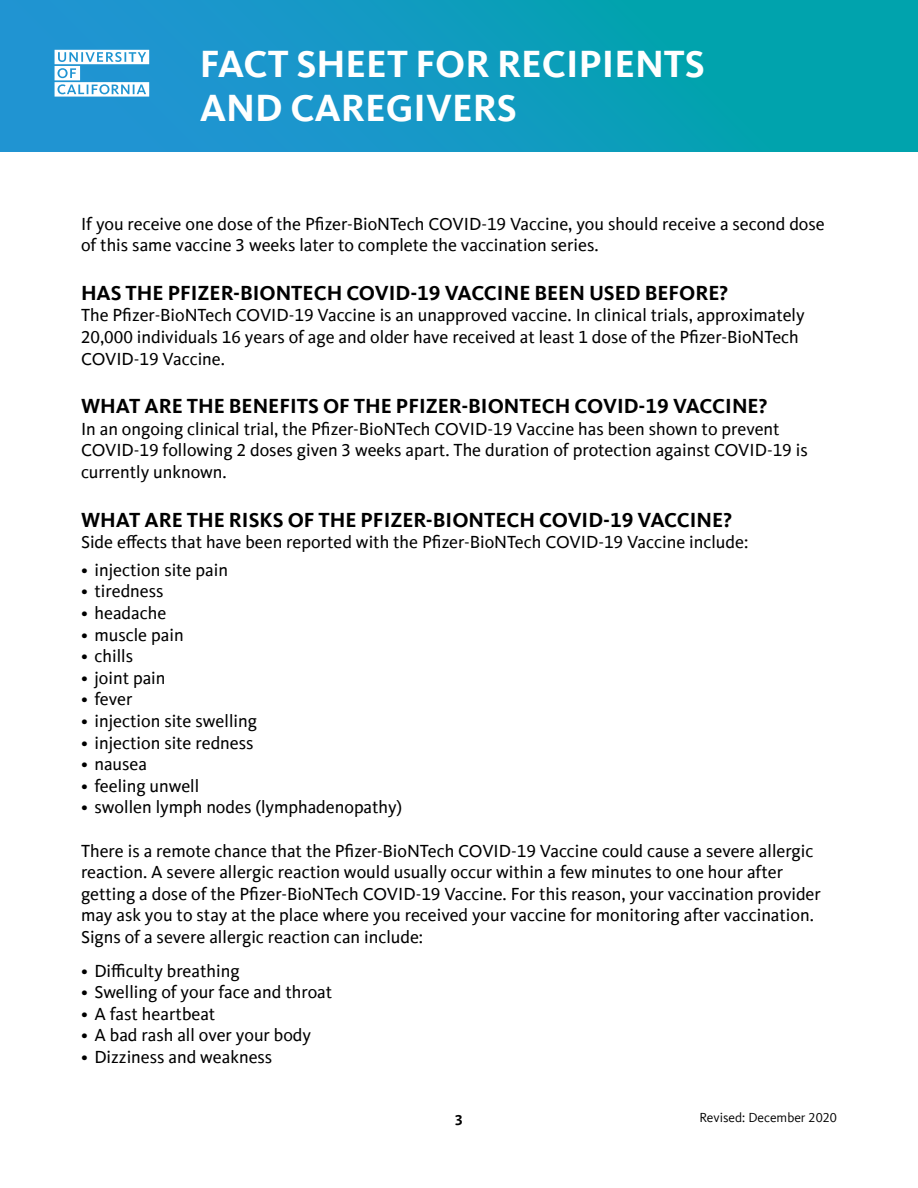
<style>
.page{position:relative;width:918px;height:1188px;background:#fff}
.page>*{position:absolute;margin:0;border:0;box-sizing:border-box;transform-origin:0 0}
.t1{font:700 39px "Kievit Offc Pro";color:#fff}
.CAPS_H1{font:700 21px "Kievit Offc Pro";color:#000}
.t2{font:18px/21.6px "Kievit Offc Pro";color:#000}
.t3{font:700 15px "Kievit Offc Pro";color:#000}
.t4{font:13.5px "Kievit Offc Pro";color:#000}
</style>
<div class="page">
<div style="left:0;top:0;width:918px;height:152px;background:linear-gradient(to right,#2691d9,#00a5a7)"></div>
<svg style="left:1px;top:0;width:371px;height:116px;background:#289bd0"></svg>
<p class="t1" style="left:200px;top:41px;width:507px">FACT SHEET FOR RECIPIENTS</p>
<p class="t1" style="left:200px;top:84px;width:319px">AND CAREGIVERS</p>
<p class="t2" style="left:81px;top:213px;width:745px">If you receive one dose of the Pfizer-BioNTech COVID-19 Vaccine, you should receive a second dose of this same vaccine 3 weeks later to complete the vaccination series.</p>
<p class="CAPS_H1" style="left:81px;top:280px;width:649px">HAS THE PFIZER-BIONTECH COVID-19 VACCINE BEEN USED BEFORE?</p>
<p class="t2" style="left:81px;top:305px;width:725px">The Pfizer-BioNTech COVID-19 Vaccine is an unapproved vaccine. In clinical trials, approximately<br>20,000 individuals 16 years of age and older have received at least 1 dose of the Pfizer-BioNTech<br>COVID-19 Vaccine.</p>
<p class="CAPS_H1" style="left:81px;top:394px;width:688px">WHAT ARE THE BENEFITS OF THE PFIZER-BIONTECH COVID-19 VACCINE?</p>
<p class="t2" style="left:81px;top:418px;width:728px">In an ongoing clinical trial, the Pfizer-BioNTech COVID-19 Vaccine has been shown to prevent<br>COVID-19 following 2 doses given 3 weeks apart. The duration of protection against COVID-19 is currently unknown.</p>
<p class="CAPS_H1" style="left:81px;top:507px;width:653px">WHAT ARE THE RISKS OF THE PFIZER-BIONTECH COVID-19 VACCINE?</p>
<p class="t2" style="left:81px;top:531px;width:669px">Side effects that have been reported with the Pfizer-BioNTech COVID-19 Vaccine include:</p>
<p class="t2" style="left:81px;top:559px;width:148px">• injection site pain</p>
<p class="t2" style="left:81px;top:581px;width:84px">• tiredness</p>
<p class="t2" style="left:81px;top:602px;width:87px">• headache</p>
<p class="t2" style="left:81px;top:624px;width:104px">• muscle pain</p>
<p class="t2" style="left:81px;top:645px;width:54px">• chills</p>
<p class="t2" style="left:81px;top:667px;width:86px">• joint pain</p>
<p class="t2" style="left:81px;top:689px;width:53px">• fever</p>
<p class="t2" style="left:81px;top:710px;width:177px">• injection site swelling</p>
<p class="t2" style="left:81px;top:732px;width:174px">• injection site redness</p>
<p class="t2" style="left:81px;top:753px;width:68px">• nausea</p>
<p class="t2" style="left:81px;top:775px;width:120px">• feeling unwell</p>
<p class="t2" style="left:81px;top:797px;width:323px">• swollen lymph nodes (lymphadenopathy)</p>
<p class="t2" style="left:81px;top:840px;width:741px">There is a remote chance that the Pfizer-BioNTech COVID-19 Vaccine could cause a severe allergic reaction. A severe allergic reaction would usually occur within a few minutes to one hour after getting a dose of the Pfizer-BioNTech COVID-19 Vaccine. For this reason, your vaccination provider may ask you to stay at the place where you received your vaccine for monitoring after vaccination.</p>
<p class="t2" style="left:81px;top:926px;width:344px">Signs of a severe allergic reaction can include:</p>
<p class="t2" style="left:81px;top:960px;width:160px">• Difficulty breathing</p>
<p class="t2" style="left:81px;top:981px;width:253px">• Swelling of your face and throat</p>
<p class="t2" style="left:81px;top:1003px;width:136px">• A fast heartbeat</p>
<p class="t2" style="left:81px;top:1025px;width:232px">• A bad rash all over your body</p>
<p class="t2" style="left:81px;top:1046px;width:193px">• Dizziness and weakness</p>
<p class="t3" style="left:455px;top:1111px;width:10px">3</p>
<p class="t4" style="left:699px;top:1110px;width:139px">Revised: December 2020</p>
</div>
